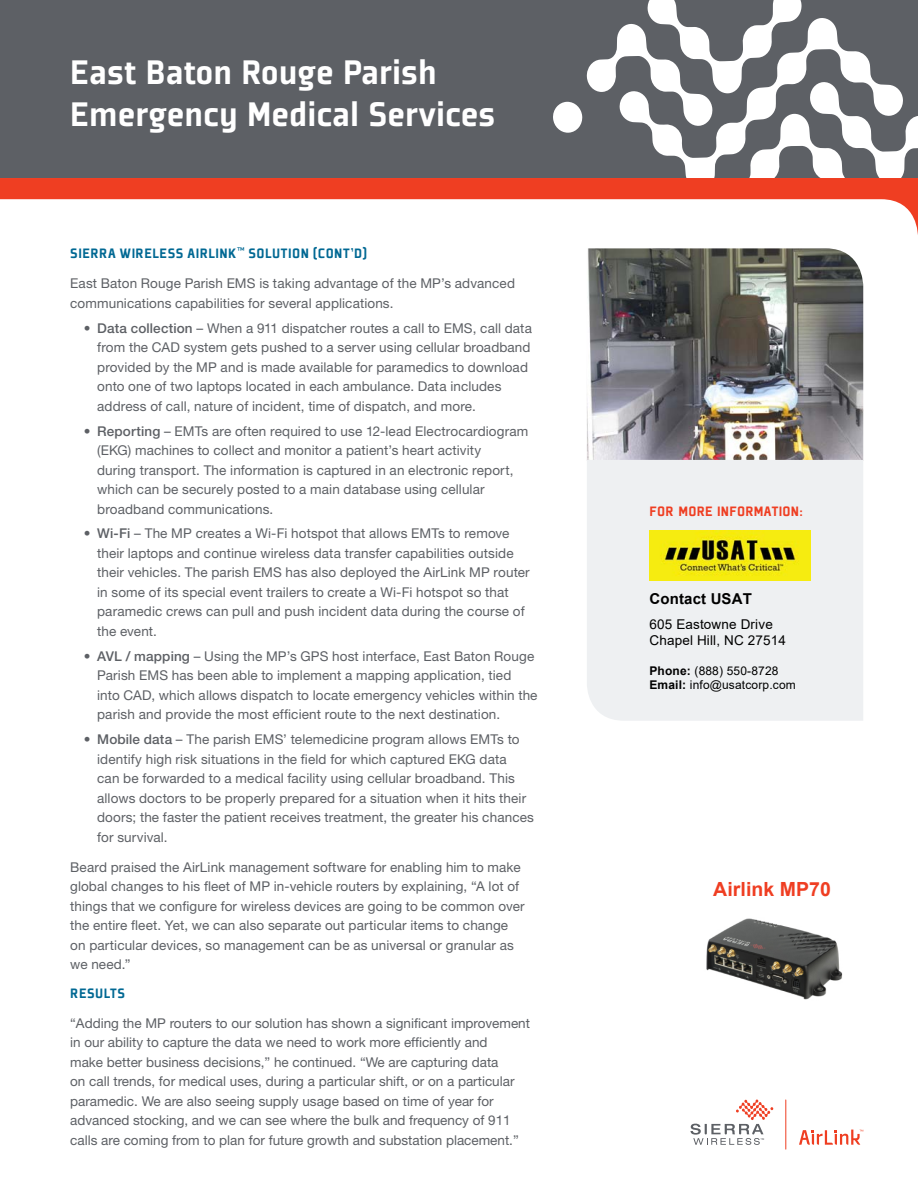
<style>
.page{position:relative;width:918px;height:1188px;background:#fff}
.page>*{position:absolute;margin:0;border:0;box-sizing:border-box;transform-origin:0 0}
.t1{font:900 37.5px/42px "Plexes Pro";color:#fff}
.t2{font:700 19.5px "Arial";color:#ef3e22}
.t3{font:900 15px "Plexes Pro";letter-spacing:.03em;color:#006893}
.t4{font:900 15px "Plexes Pro";letter-spacing:.015em;color:#ef3e22}
.t5{font:700 15px "Arial";letter-spacing:.01em;color:#000}
.t6{font:13.5px/19.5px "Helvetica Neue LT Std";letter-spacing:.01em;color:#5d6065}
.t7{font:13.5px/15.8px "Arial";letter-spacing:.01em;color:#000}
.t8{font:12px/14.1px "Arial";letter-spacing:.015em;color:#000}
.s1{font-weight:500}
.s2{font-weight:700}
</style>
<div class="page">
<hr style="left:785px;top:1100px;width:1px;height:49px;background:#ef3e22">
<svg style="left:691px;top:1099px;width:82px;height:46px"></svg>
<svg style="left:799px;top:1130px;width:64px;height:15px"></svg>
<img style="left:587px;top:248px;width:276px;height:212px">
<div style="left:587px;top:460px;width:276px;height:261px;background:#eef0f2"></div>
<div style="left:0;top:0;width:918px;height:178px;background:#5d6065"></div>
<svg style="left:553px;top:0;width:365px;height:178px"></svg>
<svg style="left:0;top:178px;width:918px;height:57px"></svg>
<img style="left:706px;top:918px;width:137px;height:82px">
<img style="left:649px;top:530px;width:162px;height:51px">
<h1 class="t1" style="left:70px;top:50px;width:427px">EAST BATON ROUGE PARISH<br>EMERGENCY MEDICAL SERVICES</h1>
<p class="t3" style="left:70px;top:245px;width:298px">SIERRA WIRELESS AIRLINK<sup>™</sup> SOLUTION (CONT’D)</p>
<p class="t6" style="left:70px;top:274px;width:446px">East Baton Rouge Parish EMS is taking advantage of the MP’s advanced communications capabilities for several applications.</p>
<p class="t6" style="left:97px;top:318px;width:436px;text-indent:-14px">• <span class="s1">Data collection</span> – When a 911 dispatcher routes a call to EMS, call data from the CAD system gets pushed to a server using cellular broadband provided by the MP and is made available for paramedics to download onto one of two laptops located in each ambulance. Data includes address of call, nature of incident, time of dispatch, and more.</p>
<p class="t6" style="left:97px;top:421px;width:433px;text-indent:-14px">• <span class="s1">Reporting</span> – EMTs are often required to use 12-lead Electrocardiogram (EKG) machines to collect and monitor a patient’s heart activity<br>during transport. The information is captured in an electronic report, which can be securely posted to a main database using cellular broadband communications.</p>
<p class="t6" style="left:97px;top:524px;width:434px;text-indent:-14px">• <span class="s1">Wi-Fi</span> – The MP creates a Wi-Fi hotspot that allows EMTs to remove their laptops and continue wireless data transfer capabilities outside their vehicles. The parish EMS has also deployed the AirLink MP router in some of its special event trailers to create a Wi-Fi hotspot so that paramedic crews can pull and push incident data during the course of the event.</p>
<p class="t6" style="left:97px;top:646px;width:442px;text-indent:-13px">• <span class="s1">AVL / mapping</span> – Using the MP’s GPS host interface, East Baton Rouge Parish EMS has been able to implement a mapping application, tied<br>into CAD, which allows dispatch to locate emergency vehicles within the parish and provide the most efficient route to the next destination.</p>
<p class="t6" style="left:97px;top:729px;width:438px;text-indent:-13px">• <span class="s1">Mobile data</span> – The parish EMS’ telemedicine program allows EMTs to identify high risk situations in the field for which captured EKG data<br>can be forwarded to a medical facility using cellular broadband. This allows doctors to be properly prepared for a situation when it hits their doors; the faster the patient receives treatment, the greater his chances for survival.</p>
<p class="t6" style="left:70px;top:857px;width:456px">Beard praised the AirLink management software for enabling him to make global changes to his fleet of MP in-vehicle routers by explaining, “A lot of things that we configure for wireless devices are going to be common over the entire fleet. Yet, we can also separate out particular items to change on particular devices, so management can be as universal or granular as we need.”</p>
<p class="t3" style="left:70px;top:984px;width:56px">RESULTS</p>
<p class="t6" style="left:70px;top:1013px;width:461px">“Adding the MP routers to our solution has shown a significant improvement in our ability to capture the data we need to work more efficiently and<br>make better business decisions,” he continued. “We are capturing data<br>on call trends, for medical uses, during a particular shift, or on a particular paramedic. We are also seeing supply usage based on time of year for advanced stocking, and we can see where the bulk and frequency of 911 calls are coming from to plan for future growth and substation placement.”</p>
<p class="t4" style="left:649px;top:503px;width:155px">FOR MORE INFORMATION:</p>
<p class="t5" style="left:649px;top:588px;width:104px">Contact USAT</p>
<p class="t7" style="left:649px;top:616px;width:138px">605 Eastowne Drive<br>Chapel Hill, NC 27514</p>
<p class="t8" style="left:649px;top:664px;width:148px"><span class="s2">Phone:</span> (888) 550-8728<br><span class="s2">Email:</span> info@usatcorp.com</p>
<h2 class="t2" style="left:713px;top:876px;width:118px">P</h2>
</div>
